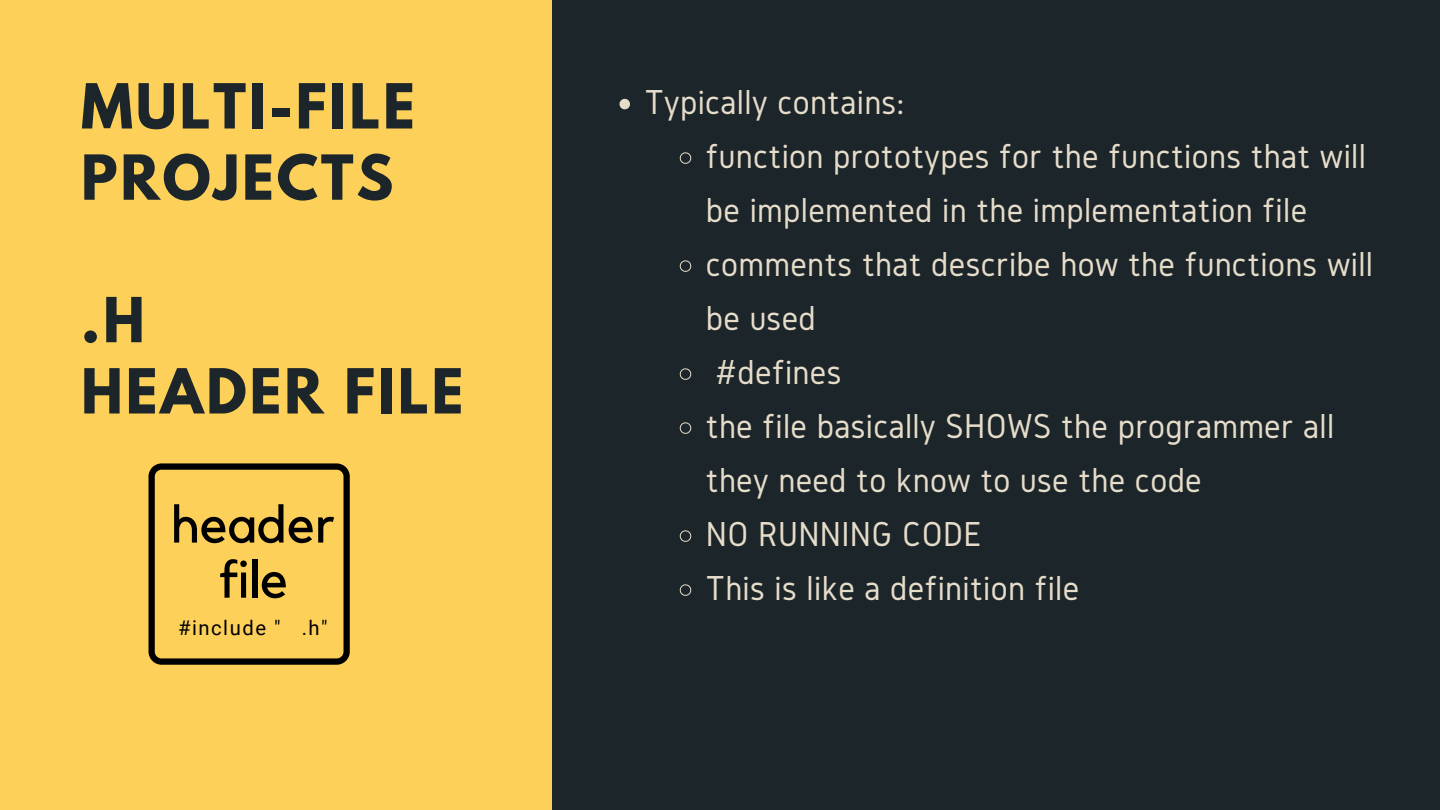
<style>
.page{position:relative;width:1440px;height:810px;background:#1c2529}
.page>*{position:absolute;margin:0;border:0;box-sizing:border-box;transform-origin:0 0}
.t1{font:700 55px/71.2px "League Spartan";letter-spacing:.05em;color:#1c2529}
.t2{font:52.5px/55.1px "Kollektif";color:#000;text-align:center}
.t3{font:36px/54px "Gidole";letter-spacing:.01em;color:#e6dcca}
.t4{font:20.2px "Roboto";letter-spacing:.075em;color:#000}
</style>
<div class="page">
<div style="left:0;top:0;width:552px;height:810px;background:#fdd05a"></div>
<svg style="left:620px;top:99px;width:10px;height:10px"></svg>
<svg style="left:679px;top:152px;width:13px;height:12px"></svg>
<svg style="left:679px;top:260px;width:13px;height:12px"></svg>
<svg style="left:679px;top:368px;width:13px;height:12px"></svg>
<svg style="left:679px;top:422px;width:13px;height:12px"></svg>
<svg style="left:679px;top:530px;width:13px;height:12px"></svg>
<svg style="left:679px;top:584px;width:13px;height:12px"></svg>
<svg style="left:148px;top:463px;width:202px;height:202px"></svg>
<h1 class="t1" style="left:81px;top:78px;width:335px">MULTI-FILE<br>PROJECTS</h1>
<h1 class="t1" style="left:81px;top:292px;width:384px">.H<br>HEADER FILE</h1>
<h2 class="t2" style="left:171px;top:499px;width:165px">header file</h2>
<p class="t4" style="left:178px;top:617px;width:151px">#include " .h"</p>
<p class="t3" style="left:706px;top:74px;width:669px;text-indent:-61px">Typically contains:<br>function prototypes for the functions that will be implemented in the implementation file comments that describe how the functions will be used<br>#defines<br>the file basically SHOWS the programmer all they need to know to use the code<br>NO RUNNING CODE<br>This is like a definition file</p>
</div>
